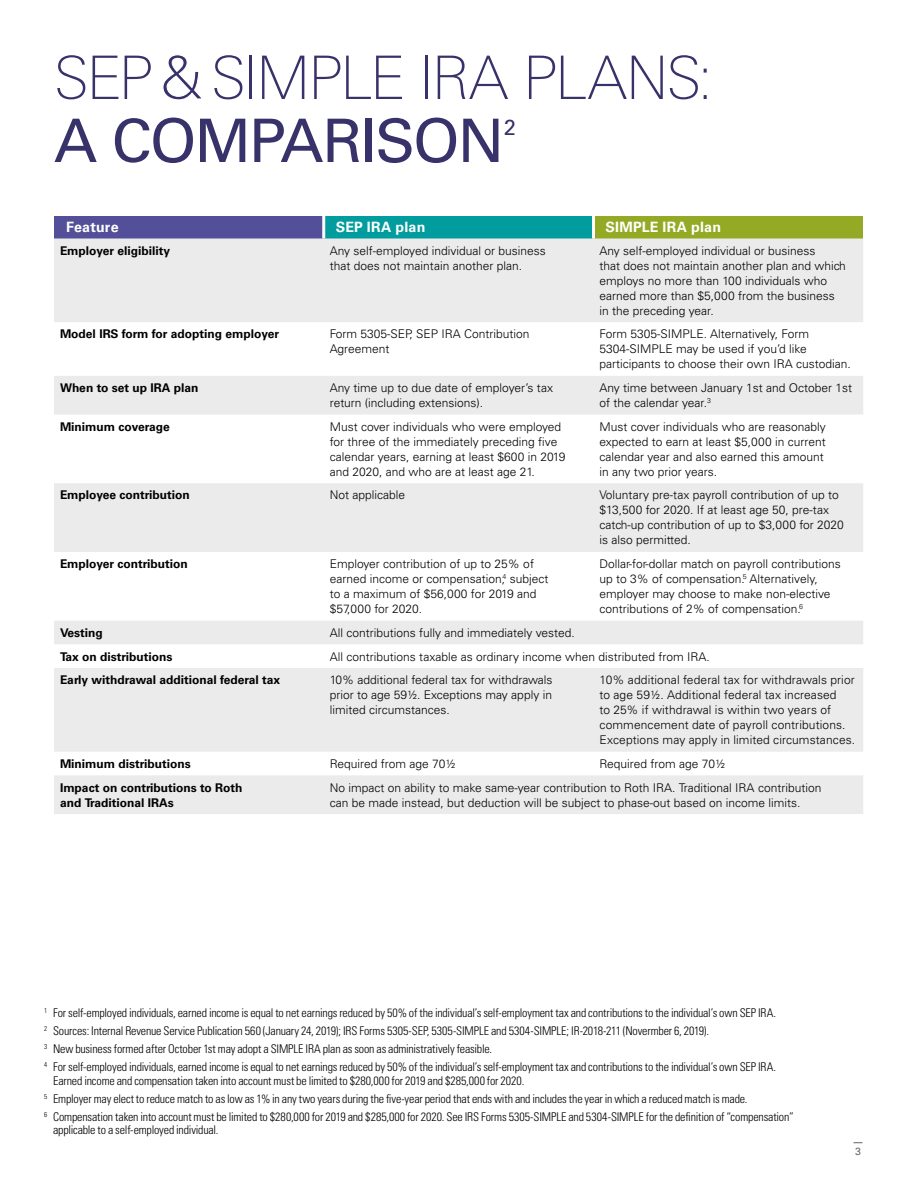
<style>
.page{position:relative;width:918px;height:1188px;background:#fff}
.page>*{position:absolute;margin:0;border:0;box-sizing:border-box;transform-origin:0 0}
.t1{font:100 60px "Linotype Univers 230";letter-spacing:-.045em;color:#38326a}
.t2{font:60px "Univers LT Std";letter-spacing:-.035em;color:#38326a}
.t3{font:21.9px "Univers LT Std";color:#38326a}
.t4{font:700 14.25px "Univers LT Std";letter-spacing:.015em;color:#fff}
.t5{font:300 12px/15px "Univers LT Std";color:#000}
.t6{font:300 condensed 12px/18px "Univers LT Std";letter-spacing:-.015em;color:#000}
.t7{font:700 12px/15px "Univers LT Std";color:#000}
.t8{font:10.5px "Univers LT Std";color:#636466}
.s1{font-family:"Univers LT Std";font-weight:300}
</style>
<div class="page">
<div style="left:54px;top:216px;width:270px;height:22px;background:#534f98"></div>
<div style="left:324px;top:216px;width:269px;height:22px;background:#009c9e"></div>
<div style="left:594px;top:216px;width:269px;height:22px;background:#94aa24"></div>
<svg style="left:54px;top:238px;width:809px;height:576px;fill:#ebebec"></svg>
<hr style="left:322px;top:216px;width:3px;height:22px;background:#fff">
<hr style="left:592px;top:216px;width:3px;height:22px;background:#fff">
<h1 class="t1" style="left:54px;top:44px;width:661px">SEP <span class="s1">&amp;</span> SIMPLE IRA PLANS:</h1>
<h1 class="t2" style="left:54px;top:105px;width:452px">A COMPARISON</h1>
<h2 class="t3" style="left:504px;top:114px;width:14px">2</h2>
<p class="t4" style="left:66px;top:219px;width:54px">Feature</p>
<p class="t4" style="left:336px;top:219px;width:91px">SEP IRA plan</p>
<p class="t4" style="left:606px;top:219px;width:117px">SIMPLE IRA plan</p>
<p class="t7" style="left:60px;top:243px;width:112px">Employer eligibility</p>
<p class="t5" style="left:330px;top:243px;width:218px">Any self-employed individual or business that does not maintain another plan.</p>
<p class="t5" style="left:599px;top:243px;width:248px">Any self-employed individual or business<br>that does not maintain another plan and which employs no more than 100 individuals who earned more than $5,000 from the business in the preceding year.</p>
<p class="t7" style="left:60px;top:327px;width:221px">Model IRS form for adopting employer</p>
<p class="t5" style="left:330px;top:327px;width:201px">Form 5305-SEP, SEP IRA Contribution<br>Agreement</p>
<p class="t5" style="left:599px;top:327px;width:253px">Form 5305-SIMPLE. Alternatively, Form<br>5304-SIMPLE may be used if you’d like participants to choose their own IRA custodian.</p>
<p class="t7" style="left:60px;top:380px;width:140px">When to set up IRA plan</p>
<p class="t5" style="left:330px;top:380px;width:225px">Any time up to due date of employer’s tax return (including extensions).</p>
<p class="t5" style="left:599px;top:380px;width:254px">Any time between January 1st and October 1st of the calendar year.<sup>3</sup></p>
<p class="t7" style="left:60px;top:419px;width:111px">Minimum coverage</p>
<p class="t5" style="left:330px;top:419px;width:237px">Must cover individuals who were employed for three of the immediately preceding five calendar years, earning at least $600 in 2019 and 2020, and who are at least age 21.</p>
<p class="t5" style="left:599px;top:419px;width:228px">Must cover individuals who are reasonably expected to earn at least $5,000 in current calendar year and also earned this amount in any two prior years.</p>
<p class="t7" style="left:60px;top:488px;width:131px">Employee contribution</p>
<p class="t5" style="left:330px;top:488px;width:77px">Not applicable</p>
<p class="t5" style="left:599px;top:488px;width:246px">Voluntary pre-tax payroll contribution of up to $13,500 for 2020. If at least age 50, pre-tax catch-up contribution of up to $3,000 for 2020 is also permitted.</p>
<p class="t7" style="left:60px;top:557px;width:129px">Employer contribution</p>
<p class="t5" style="left:330px;top:556px;width:220px">Employer contribution of up to 25% of earned income or compensation,<sup>4</sup> subject to a maximum of $56,000 for 2019 and $57,000 for 2020.</p>
<p class="t5" style="left:599px;top:556px;width:243px">Dollar-for-dollar match on payroll contributions up to 3% of compensation.<sup>5</sup> Alternatively, employer may choose to make non-elective contributions of 2% of compensation.<sup>6</sup></p>
<p class="t7" style="left:60px;top:625px;width:44px">Vesting</p>
<p class="t5" style="left:330px;top:625px;width:247px">All contributions fully and immediately vested.</p>
<p class="t7" style="left:60px;top:649px;width:114px">Tax on distributions</p>
<p class="t5" style="left:330px;top:649px;width:382px">All contributions taxable as ordinary income when distributed from IRA.</p>
<p class="t7" style="left:60px;top:673px;width:222px">Early withdrawal additional federal tax</p>
<p class="t5" style="left:330px;top:672px;width:224px;text-align:justify">10% additional federal tax for withdrawals prior to age 59½. Exceptions may apply in limited circumstances.</p>
<p class="t5" style="left:599px;top:672px;width:257px">10% additional federal tax for withdrawals prior to age 59½. Additional federal tax increased<br>to 25% if withdrawal is within two years of commencement date of payroll contributions.<br>Exceptions may apply in limited circumstances.</p>
<p class="t7" style="left:60px;top:756px;width:132px">Minimum distributions</p>
<p class="t5" style="left:330px;top:756px;width:127px">Required from age 70½</p>
<p class="t5" style="left:599px;top:756px;width:127px">Required from age 70½</p>
<p class="t7" style="left:60px;top:780px;width:184px">Impact on contributions to Roth and Traditional IRAs</p>
<p class="t5" style="left:330px;top:780px;width:493px">No impact on ability to make same-year contribution to Roth IRA. Traditional IRA contribution can be made instead, but deduction will be subject to phase-out based on income limits.</p>
<p class="t6" style="left:44px;top:1004px;width:734px"><sup>1</sup> For self-employed individuals, earned income is equal to net earnings reduced by 50% of the individual’s self-employment tax and contributions to the individual’s own SEP IRA.<br><sup>2</sup> Sources: Internal Revenue Service Publication 560 (January 24, 2019); IRS Forms 5305-SEP, 5305-SIMPLE and 5304-SIMPLE; IR-2018-211 (Novermber 6, 2019).<br><sup>3</sup> New business formed after October 1st may adopt a SIMPLE IRA plan as soon as administratively feasible.<br><sup>4</sup> For self-employed individuals, earned income is equal to net earnings reduced by 50% of the individual’s self-employment tax and contributions to the individual’s own SEP IRA.</p>
<p class="t6" style="left:44px;top:1071px;width:751px;text-indent:9px">Earned income and compensation taken into account must be limited to $280,000 for 2019 and $285,000 for 2020.<br><sup>5</sup> Employer may elect to reduce match to as low as 1% in any two years during the five-year period that ends with and includes the year in which a reduced match is made.<br><sup>6</sup> Compensation taken into account must be limited to $280,000 for 2019 and $285,000 for 2020. See IRS Forms 5305-SIMPLE and 5304-SIMPLE for the definition of “compensation”</p>
<p class="t6" style="left:53px;top:1121px;width:167px">applicable to a self-employed individual.</p>
<p class="t8" style="left:855px;top:1145px;width:7px">3</p>
</div>
